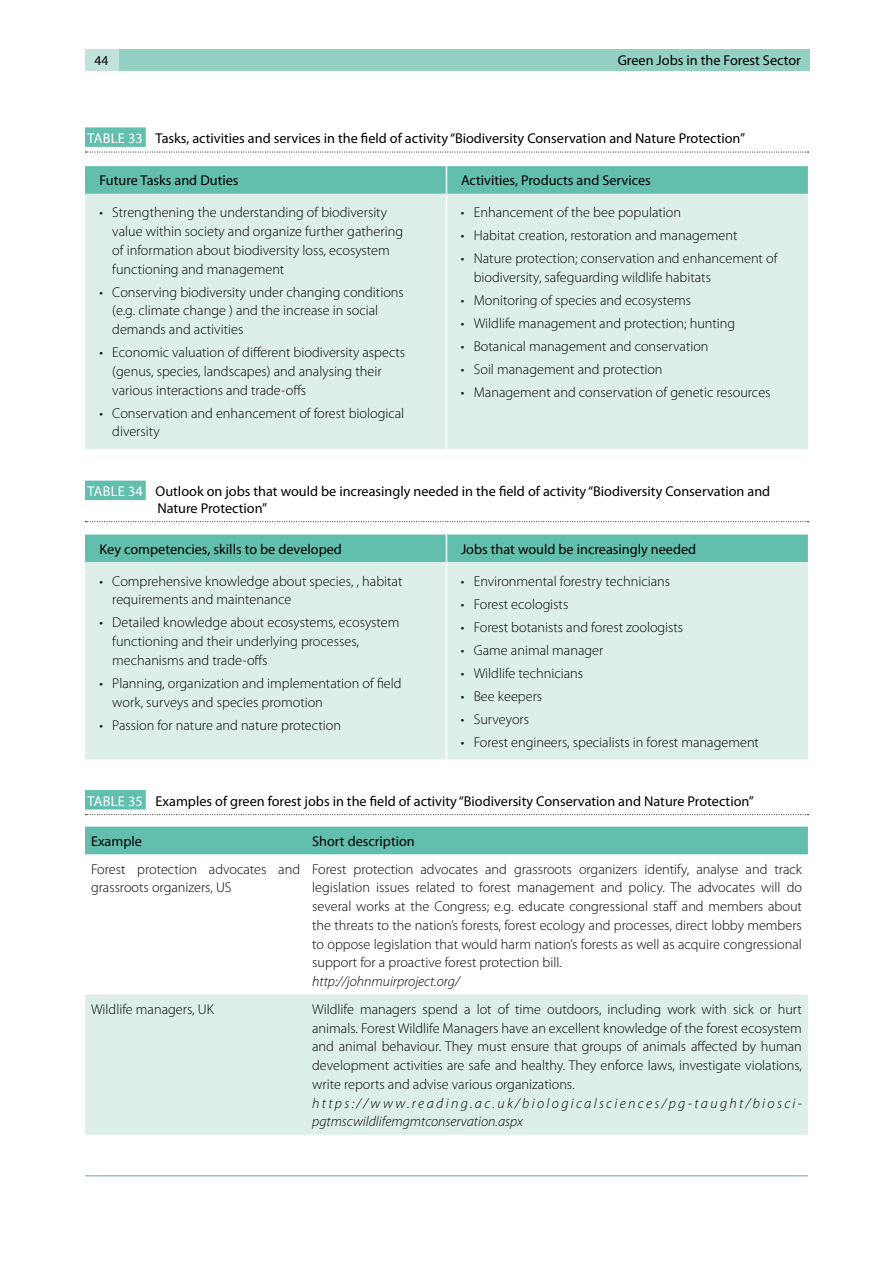
<style>
.page{position:relative;width:893px;height:1263px;background:#fff}
.page>*{position:absolute;margin:0;border:0;box-sizing:border-box;transform-origin:0 0}
.t1{font:300 14.25px/18.8px "Myriad Pro";color:#000}
.t2{font:14.25px/16.5px "Myriad Pro";color:#000}
.t3{font:italic 300 14.25px/18.8px "Myriad Pro";letter-spacing:.165em;color:#000}
.t4{font:italic 300 14.25px "Myriad Pro";color:#000}
.t5{font:13.5px "Myriad Pro";color:#000}
.s1{color:#fff}
</style>
<div class="page">
<div style="left:118px;top:50px;width:691px;height:21px;background:#93cfc3"></div>
<div style="left:85px;top:50px;width:34px;height:21px;background:#c1e2da"></div>
<hr style="left:85px;top:1175px;width:723px;height:1px;background:#62bfad">
<svg style="left:85px;top:152px;width:723px;height:1px"></svg>
<div style="left:85px;top:127px;width:61px;height:20px;background:#62bfad"></div>
<div style="left:85px;top:194px;width:723px;height:255px;background:#deefea"></div>
<svg style="left:85px;top:166px;width:723px;height:28px;background:#64bfae"></svg>
<hr style="left:446px;top:194px;width:1px;height:255px;background:#fff">
<div style="left:85px;top:481px;width:61px;height:19px;background:#62bfad"></div>
<svg style="left:85px;top:521px;width:723px;height:1px"></svg>
<div style="left:85px;top:562px;width:723px;height:197px;background:#deefea"></div>
<div style="left:85px;top:534px;width:723px;height:28px;background:#62bfad"></div>
<hr style="left:446px;top:562px;width:1px;height:197px;background:#fff">
<svg style="left:85px;top:814px;width:723px;height:1px"></svg>
<div style="left:85px;top:790px;width:61px;height:19px;background:#62bfad"></div>
<div style="left:85px;top:827px;width:723px;height:27px;background:#62bfad"></div>
<div style="left:85px;top:994px;width:723px;height:141px;background:#deefea"></div>
<p class="t5" style="left:95px;top:53px;width:15px">44</p>
<p class="t2" style="left:618px;top:51px;width:185px">Green Jobs in the Forest Sector</p>
<p class="t2" style="left:88px;top:130px;width:659px"><span class="s1">TABLE 33</span> Tasks, activities and services in the field of activity “Biodiversity Conservation and Nature Protection”</p>
<p class="t2" style="left:100px;top:172px;width:141px">Future Tasks and Duties</p>
<p class="t2" style="left:461px;top:172px;width:191px">Activities, Products and Services</p>
<p class="t1" style="left:112px;top:203px;width:292px;text-indent:-13px">• Strengthening the understanding of biodiversity value within society and organize further gathering of information about biodiversity loss, ecosystem functioning and management</p>
<p class="t1" style="left:112px;top:282px;width:293px;text-indent:-13px">• Conserving biodiversity under changing conditions (e.g. climate change ) and the increase in social demands and activities</p>
<p class="t1" style="left:112px;top:343px;width:294px;text-indent:-13px">• Economic valuation of different biodiversity aspects (genus, species, landscapes) and analysing their various interactions and trade-offs</p>
<p class="t1" style="left:112px;top:403px;width:293px;text-indent:-13px">• Conservation and enhancement of forest biological diversity</p>
<p class="t1" style="left:461px;top:203px;width:222px">• Enhancement of the bee population</p>
<p class="t1" style="left:461px;top:226px;width:278px">• Habitat creation, restoration and management</p>
<p class="t1" style="left:474px;top:249px;width:305px;text-indent:-13px">• Nature protection; conservation and enhancement of biodiversity, safeguarding wildlife habitats</p>
<p class="t1" style="left:461px;top:291px;width:231px">• Monitoring of species and ecosystems</p>
<p class="t1" style="left:461px;top:314px;width:276px">• Wildlife management and protection; hunting</p>
<p class="t1" style="left:461px;top:337px;width:249px">• Botanical management and conservation</p>
<p class="t1" style="left:461px;top:360px;width:203px">• Soil management and protection</p>
<p class="t1" style="left:461px;top:383px;width:311px">• Management and conservation of genetic resources</p>
<p class="t2" style="left:157px;top:483px;width:614px;text-indent:-70px"><span class="s1">TABLE 34</span> Outlook on jobs that would be increasingly needed in the field of activity “Biodiversity Conservation and<br>Nature Protection”</p>
<p class="t2" style="left:100px;top:540px;width:244px">Key competencies, skills to be developed</p>
<p class="t2" style="left:461px;top:540px;width:237px">Jobs that would be increasingly needed</p>
<p class="t1" style="left:112px;top:571px;width:292px;text-indent:-13px">• Comprehensive knowledge about species, , habitat requirements and maintenance</p>
<p class="t1" style="left:112px;top:613px;width:289px;text-indent:-13px">• Detailed knowledge about ecosystems, ecosystem functioning and their underlying processes, mechanisms and trade-offs</p>
<p class="t1" style="left:112px;top:674px;width:291px;text-indent:-13px">• Planning, organization and implementation of field work, surveys and species promotion</p>
<p class="t1" style="left:100px;top:715px;width:243px">• Passion for nature and nature protection</p>
<p class="t1" style="left:461px;top:571px;width:211px">• Environmental forestry technicians</p>
<p class="t1" style="left:461px;top:594px;width:109px">• Forest ecologists</p>
<p class="t1" style="left:461px;top:617px;width:224px">• Forest botanists and forest zoologists</p>
<p class="t1" style="left:461px;top:640px;width:144px">• Game animal manager</p>
<p class="t1" style="left:461px;top:663px;width:124px">• Wildlife technicians</p>
<p class="t1" style="left:461px;top:686px;width:83px">• Bee keepers</p>
<p class="t1" style="left:461px;top:709px;width:70px">• Surveyors</p>
<p class="t1" style="left:461px;top:732px;width:300px">• Forest engineers, specialists in forest management</p>
<p class="t2" style="left:88px;top:792px;width:668px"><span class="s1">TABLE 35</span> Examples of green forest jobs in the field of activity “Biodiversity Conservation and Nature Protection”</p>
<p class="t2" style="left:91px;top:832px;width:52px">Example</p>
<p class="t2" style="left:312px;top:832px;width:104px">Short description</p>
<p class="t1" style="left:91px;top:859px;width:211px">Forest protection advocates and grassroots organizers, US</p>
<p class="t1" style="left:312px;top:859px;width:491px;text-align:justify">Forest protection advocates and grassroots organizers identify, analyse and track legislation issues related to forest management and policy. The advocates will do several works at the Congress; e.g. educate congressional staff and members about the threats to the nation’s forests, forest ecology and processes, direct lobby members to oppose legislation that would harm nation’s forests as well as acquire congressional support for a proactive forest protection bill.</p>
<p class="t4" style="left:312px;top:973px;width:149px">http://johnmuirproject.org/</p>
<p class="t1" style="left:91px;top:999px;width:124px">Wildlife managers, UK</p>
<p class="t1" style="left:312px;top:999px;width:491px;text-align:justify">Wildlife managers spend a lot of time outdoors, including work with sick or hurt animals. Forest Wildlife Managers have an excellent knowledge of the forest ecosystem and animal behaviour. They must ensure that groups of animals affected by human development activities are safe and healthy. They enforce laws, investigate violations, write reports and advise various organizations.</p>
<p class="t3" style="left:312px;top:1093px;width:491px">https://www.reading.ac.uk/biologicalsciences/pg-taught/biosci&shy;pgtmscwildlifemgmtconservation.aspx</p>
</div>
